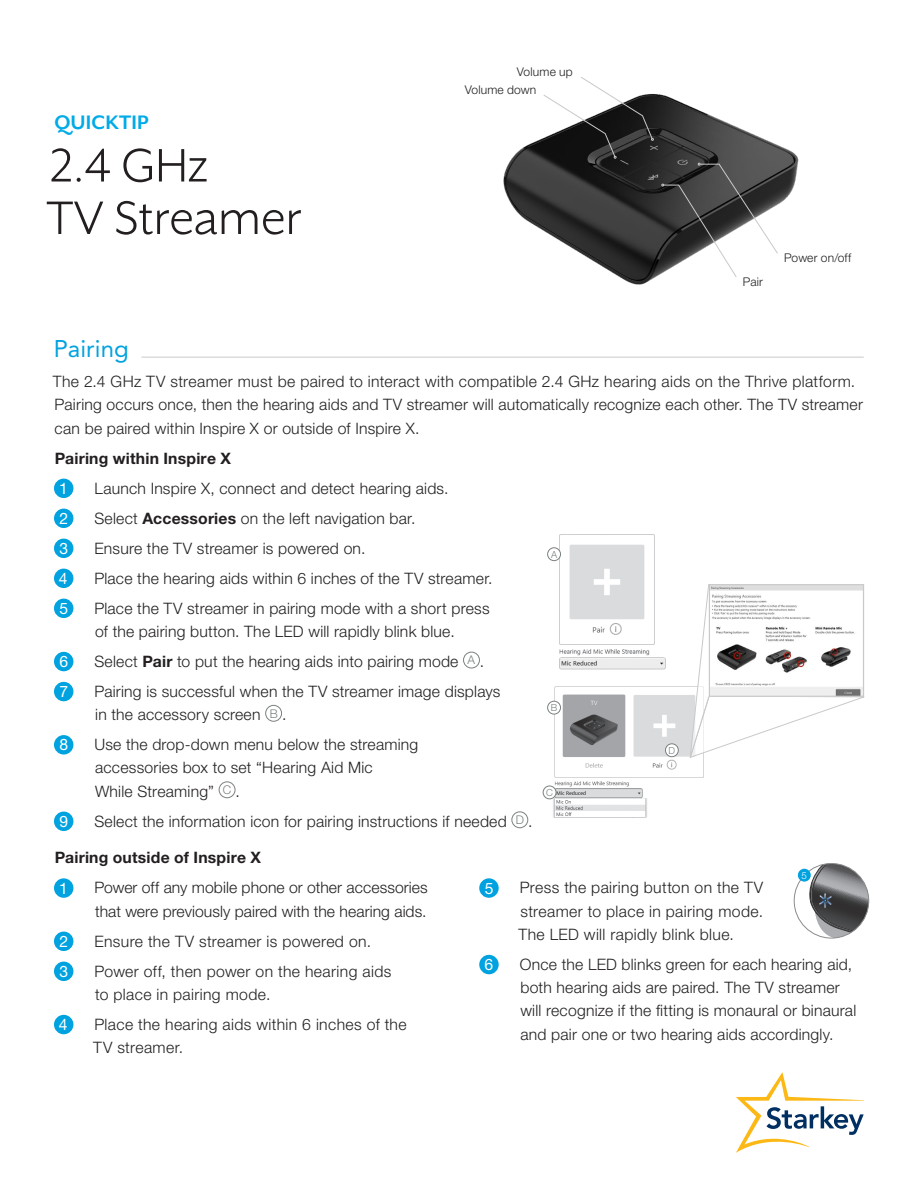
<style>
.page{position:relative;width:918px;height:1188px;background:#fff}
.page>*{position:absolute;margin:0;border:0;box-sizing:border-box;transform-origin:0 0}
.t1{font:54px/52.5px "Mr Eaves XL San OT";color:#231f20}
.Section_Header{font:24px "Avenir LT SLI Std Roman";letter-spacing:.005em;color:#00a2df}
.QuickTIP_Topic_Subhe{font:700 22.5px "Mr Eaves XL San OT";letter-spacing:.01em;color:#00abe7}
.Body_Copy_NO_INDENT{font:300 15.75px/23.2px "Helvetica Neue LT Std";letter-spacing:.015em;color:#231f20}
.Body_Copy_NO_INDENT-2{font:700 15.75px "Helvetica Neue LT Std";letter-spacing:.015em;color:#231f20}
.Body_Copy_NO_INDENT-3{font:15.75px "Helvetica Neue LT Std";color:#fff}
.Diagram{font:300 12px "Helvetica Neue LT Std";letter-spacing:.015em;color:#231f20}
.Gray_Circle_Letters{font:300 12px "Helvetica Neue LT Std";color:#7b8080}
.Gray_Circles_SMALL{font:300 9.75px "Helvetica Neue LT Std";color:#7b8080}
.Body_Copy{font:300 9.75px "Helvetica Neue LT Std";color:#fff}
.s1{font-weight:700}
</style>
<div class="page">
<img style="left:503px;top:94px;width:296px;height:191px">
<svg style="left:543px;top:77px;width:111px;height:82px"></svg>
<svg style="left:662px;top:163px;width:116px;height:115px"></svg>
<svg style="left:794px;top:864px;width:75px;height:74px"></svg>
<div style="left:794px;top:863px;width:75px;height:75px;border:1px solid #8a8b8d;border-radius:50%"></div>
<hr style="left:141px;top:357px;width:723px;height:1px;background:#c8c9c9">
<div style="left:54px;top:479px;width:19px;height:19px;background:#00a2df;border-radius:50%"></div>
<div style="left:54px;top:509px;width:19px;height:19px;background:#00a2df;border-radius:50%"></div>
<div style="left:54px;top:539px;width:19px;height:19px;background:#00a2df;border-radius:50%"></div>
<div style="left:54px;top:569px;width:19px;height:19px;background:#00a2df;border-radius:50%"></div>
<div style="left:54px;top:599px;width:19px;height:19px;background:#00a2df;border-radius:50%"></div>
<div style="left:54px;top:652px;width:19px;height:19px;background:#00a2df;border-radius:50%"></div>
<div style="left:463px;top:652px;width:17px;height:16px;border:1px solid #7b8080;border-radius:50%"></div>
<div style="left:54px;top:682px;width:19px;height:19px;background:#00a2df;border-radius:50%"></div>
<div style="left:265px;top:705px;width:17px;height:17px;border:1px solid #7b8080;border-radius:50%"></div>
<div style="left:54px;top:735px;width:19px;height:20px;background:#00a2df;border-radius:50%"></div>
<div style="left:219px;top:781px;width:16px;height:17px;border:1px solid #7b8080;border-radius:50%"></div>
<div style="left:54px;top:812px;width:19px;height:19px;background:#00a2df;border-radius:50%"></div>
<div style="left:512px;top:811px;width:16px;height:17px;border:1px solid #7b8080;border-radius:50%"></div>
<div style="left:54px;top:878px;width:19px;height:20px;background:#00a2df;border-radius:50%"></div>
<div style="left:54px;top:932px;width:19px;height:19px;background:#00a2df;border-radius:50%"></div>
<div style="left:54px;top:962px;width:19px;height:19px;background:#00a2df;border-radius:50%"></div>
<div style="left:54px;top:1015px;width:19px;height:19px;background:#00a2df;border-radius:50%"></div>
<div style="left:479px;top:878px;width:20px;height:20px;background:#00a2df;border-radius:50%"></div>
<div style="left:479px;top:955px;width:20px;height:19px;background:#00a2df;border-radius:50%"></div>
<div style="left:798px;top:869px;width:13px;height:13px;background:#00a2df;border-radius:50%"></div>
<img style="left:552px;top:686px;width:152px;height:131px">
<img style="left:557px;top:534px;width:109px;height:136px">
<svg style="left:689px;top:584px;width:176px;height:180px"></svg>
<img style="left:711px;top:586px;width:151px;height:109px">
<div style="left:709px;top:584px;width:155px;height:113px;border:1px solid #c8c9c9"></div>
<div style="left:548px;top:548px;width:13px;height:13px;background:#fff;border-radius:50%"></div>
<div style="left:547px;top:547px;width:14px;height:14px;border:1px solid #7b8080;border-radius:50%"></div>
<div style="left:543px;top:786px;width:13px;height:13px;background:#fff;border-radius:50%"></div>
<div style="left:543px;top:786px;width:13px;height:13px;border:1px solid #7b8080;border-radius:50%"></div>
<div style="left:665px;top:744px;width:13px;height:13px;background:#fff;border-radius:50%"></div>
<div style="left:665px;top:744px;width:14px;height:13px;border:1px solid #7b8080;border-radius:50%"></div>
<div style="left:548px;top:701px;width:13px;height:13px;background:#fff;border-radius:50%"></div>
<div style="left:547px;top:701px;width:14px;height:13px;border:1px solid #7b8080;border-radius:50%"></div>
<svg style="left:736px;top:1072px;width:128px;height:81px"></svg>
<p class="Diagram" style="left:517px;top:65px;width:57px">Volume up</p>
<p class="QuickTIP_Topic_Subhe" style="left:54px;top:110px;width:96px">QUICKTIP</p>
<p class="t1" style="left:46px;top:139px;width:257px">2.4 GHz<br>TV Streamer</p>
<p class="Diagram" style="left:465px;top:82px;width:73px">Volume down</p>
<p class="Diagram" style="left:743px;top:275px;width:22px">Pair</p>
<p class="Diagram" style="left:784px;top:250px;width:69px">Power on/off</p>
<p class="Section_Header" style="left:54px;top:335px;width:77px">Pairing</p>
<p class="Body_Copy_NO_INDENT" style="left:53px;top:370px;width:812px">The 2.4 GHz TV streamer must be paired to interact with compatible 2.4 GHz hearing aids on the Thrive platform.<br>Pairing occurs once, then the hearing aids and TV streamer will automatically recognize each other. The TV streamer can be paired within Inspire X or outside of Inspire X.</p>
<p class="Body_Copy_NO_INDENT-2" style="left:55px;top:448px;width:178px">Pairing within Inspire X</p>
<p class="Body_Copy_NO_INDENT-3" style="left:59px;top:479px;width:10px">1</p>
<p class="Body_Copy_NO_INDENT" style="left:95px;top:476px;width:356px">Launch Inspire X, connect and detect hearing aids.</p>
<p class="Body_Copy_NO_INDENT-3" style="left:60px;top:509px;width:10px">2</p>
<p class="Body_Copy_NO_INDENT" style="left:95px;top:506px;width:322px">Select <span class="s1">Accessories</span> on the left navigation bar.</p>
<p class="Body_Copy_NO_INDENT-3" style="left:59px;top:539px;width:10px">3</p>
<p class="Body_Copy_NO_INDENT" style="left:95px;top:536px;width:272px">Ensure the TV streamer is powered on.</p>
<p class="Body_Copy_NO_INDENT-3" style="left:59px;top:569px;width:10px">4</p>
<p class="Body_Copy_NO_INDENT" style="left:95px;top:566px;width:400px">Place the hearing aids within 6 inches of the TV streamer.</p>
<p class="Body_Copy_NO_INDENT-3" style="left:59px;top:599px;width:10px">5</p>
<p class="Body_Copy_NO_INDENT" style="left:95px;top:596px;width:397px">Place the TV streamer in pairing mode with a short press of the pairing button. The LED will rapidly blink blue.</p>
<p class="Body_Copy_NO_INDENT-3" style="left:59px;top:652px;width:10px">6</p>
<p class="Body_Copy_NO_INDENT" style="left:95px;top:649px;width:365px">Select <span class="s1">Pair</span> to put the hearing aids into pairing mode</p>
<p class="Gray_Circle_Letters" style="left:468px;top:653px;width:9px">A</p>
<p class="Gray_Circles_SMALL" style="left:551px;top:548px;width:8px">A</p>
<p class="Body_Copy_NO_INDENT" style="left:480px;top:649px;width:6px">.</p>
<p class="Body_Copy_NO_INDENT-3" style="left:59px;top:682px;width:10px">7</p>
<p class="Body_Copy_NO_INDENT" style="left:95px;top:679px;width:407px">Pairing is successful when the TV streamer image displays in the accessory screen</p>
<p class="Gray_Circle_Letters" style="left:270px;top:706px;width:10px">B</p>
<p class="Body_Copy_NO_INDENT" style="left:282px;top:703px;width:6px">.</p>
<p class="Body_Copy_NO_INDENT-3" style="left:59px;top:736px;width:10px">8</p>
<p class="Body_Copy_NO_INDENT" style="left:95px;top:733px;width:325px">Use the drop-down menu below the streaming accessories box to set “Hearing Aid Mic<br>While Streaming”</p>
<p class="Gray_Circle_Letters" style="left:223px;top:782px;width:10px">C</p>
<p class="Body_Copy_NO_INDENT" style="left:236px;top:779px;width:6px">.</p>
<p class="Body_Copy_NO_INDENT-3" style="left:59px;top:812px;width:10px">9</p>
<p class="Body_Copy_NO_INDENT" style="left:95px;top:809px;width:414px">Select the information icon for pairing instructions if needed</p>
<p class="Gray_Circle_Letters" style="left:516px;top:812px;width:10px">D</p>
<p class="Body_Copy_NO_INDENT" style="left:528px;top:809px;width:6px">.</p>
<p class="Gray_Circles_SMALL" style="left:551px;top:702px;width:8px">B</p>
<p class="Gray_Circles_SMALL" style="left:546px;top:786px;width:8px">C</p>
<p class="Gray_Circles_SMALL" style="left:669px;top:744px;width:8px">D</p>
<p class="Body_Copy_NO_INDENT-2" style="left:55px;top:848px;width:208px">Pairing outside of Inspire X</p>
<p class="Body_Copy_NO_INDENT-3" style="left:59px;top:879px;width:10px">1</p>
<p class="Body_Copy_NO_INDENT" style="left:95px;top:876px;width:335px">Power off any mobile phone or other accessories that were previously paired with the hearing aids.</p>
<p class="Body_Copy_NO_INDENT-3" style="left:60px;top:932px;width:10px">2</p>
<p class="Body_Copy_NO_INDENT" style="left:95px;top:929px;width:278px">Ensure the TV streamer is powered on.</p>
<p class="Body_Copy_NO_INDENT-3" style="left:59px;top:962px;width:10px">3</p>
<p class="Body_Copy_NO_INDENT" style="left:95px;top:959px;width:298px">Power off, then power on the hearing aids to place in pairing mode.</p>
<p class="Body_Copy_NO_INDENT-3" style="left:59px;top:1015px;width:10px">4</p>
<p class="Body_Copy_NO_INDENT" style="left:93px;top:1012px;width:315px">Place the hearing aids within 6 inches of the<br>TV streamer.</p>
<p class="Body_Copy" style="left:802px;top:869px;width:7px">5</p>
<p class="Body_Copy_NO_INDENT-3" style="left:485px;top:879px;width:10px">5</p>
<p class="Body_Copy_NO_INDENT" style="left:519px;top:876px;width:246px;text-align:justify">Press the pairing button on the TV streamer to place in pairing mode.<br>The LED will rapidly blink blue.</p>
<p class="Body_Copy_NO_INDENT-3" style="left:485px;top:955px;width:10px">6</p>
<p class="Body_Copy_NO_INDENT" style="left:520px;top:952px;width:338px">Once the LED blinks green for each hearing aid, both hearing aids are paired. The TV streamer will recognize if the fitting is monaural or binaural and pair one or two hearing aids accordingly.</p>
</div>
